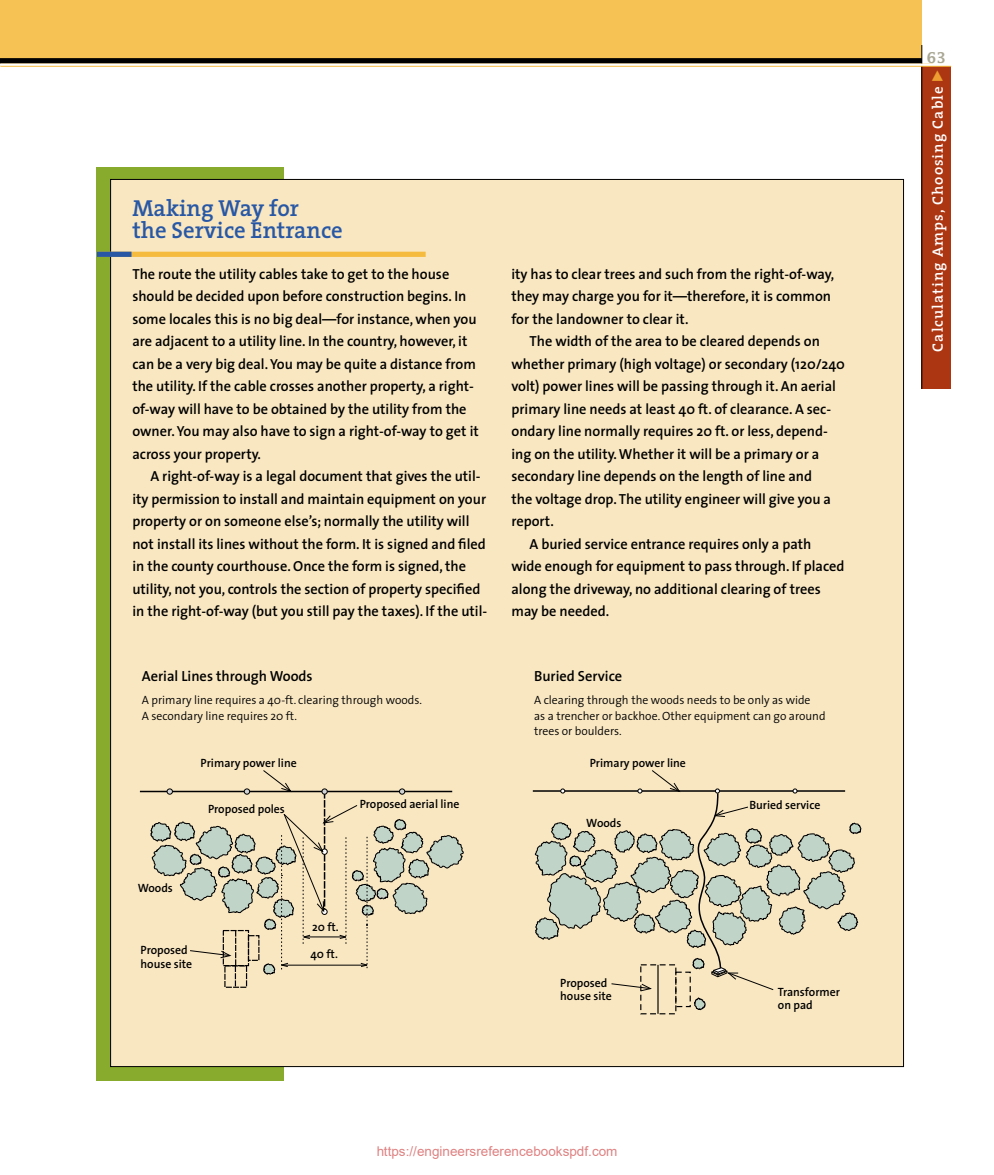
<style>
.page{position:relative;width:994px;height:1175px;background:#fff}
.page>*{position:absolute;margin:0;border:0;box-sizing:border-box;transform-origin:0 0}
.t1{font:600 23.25px/22.5px "The Serif";color:#2858a5}
.t2{font:600 15px "The Serif";letter-spacing:.07em;color:#fff}
.t3{font:700 14.85px "Lucida Typewriter";color:#a9a793;scale:.95 1}
.t4{font:600 14.7px "The Sans";color:#000}
.t5{font:13.5px "Arial";color:rgb(191 0 0/.5)}
.t6{font:300 12px/15.5px "The Sans";color:#000}
.t7{font:600 12px/13.5px "The Sans";color:#000}
</style>
<div class="page">
<div style="left:0;top:0;width:921px;height:65px;background:#f6c254"></div>
<div style="left:921px;top:65px;width:29px;height:324px;background:#ac3612"></div>
<div style="left:0;top:58px;width:921px;height:6px;background:#000"></div>
<hr style="left:921px;top:45px;width:1px;height:344px;background:#000">
<hr style="left:0;top:65px;width:950px;height:2px;background:#f5bb3e">
<hr style="left:0;top:64px;width:993px;height:2px;background:#fff">
<div style="left:97px;top:166px;width:187px;height:914px;background:#88ab2d"></div>
<div style="left:110px;top:179px;width:793px;height:887px;background:#f9e7c2"></div>
<div style="left:97px;top:252px;width:328px;height:5px;background:#f5bb3e"></div>
<div style="left:97px;top:252px;width:34px;height:5px;background:#2858a5"></div>
<hr style="left:532px;top:790px;width:312px;height:1px;background:#000">
<div style="left:640px;top:964px;width:36px;height:50px;border:1px dashed #000"></div>
<hr style="left:657px;top:964px;width:1px;height:49px;background:#000">
<div style="left:675px;top:971px;width:15px;height:36px;border:1px dashed #000"></div>
<svg style="left:694px;top:997px;width:12px;height:13px"></svg>
<svg style="left:534px;top:770px;width:327px;height:221px"></svg>
<hr style="left:140px;top:790px;width:312px;height:2px;background:#000">
<svg style="left:150px;top:770px;width:314px;height:217px"></svg>
<p class="t1" style="left:132px;top:196px;width:212px">Making Way for<br>the Service Entrance</p>
<p class="t4" style="left:132px;top:261px;width:318px">The route the utility cables take to get to the house</p>
<p class="t4" style="left:132px;top:284px;width:335px">should be decided upon before construction begins. In</p>
<p class="t4" style="left:132px;top:306px;width:345px">some locales this is no big deal—for instance, when you</p>
<p class="t4" style="left:132px;top:329px;width:336px">are adjacent to a utility line. In the country, however, it</p>
<p class="t4" style="left:132px;top:351px;width:345px">can be a very big deal. You may be quite a distance from</p>
<p class="t4" style="left:132px;top:374px;width:343px">the utility. If the cable crosses another property, a right-</p>
<p class="t4" style="left:132px;top:396px;width:335px">of-way will have to be obtained by the utility from the</p>
<p class="t4" style="left:132px;top:419px;width:348px">owner. You may also have to sign a right-of-way to get it</p>
<p class="t4" style="left:132px;top:441px;width:130px">across your property.</p>
<p class="t4" style="left:150px;top:464px;width:331px">A right-of-way is a legal document that gives the util-</p>
<p class="t4" style="left:132px;top:486px;width:355px">ity permission to install and maintain equipment on your</p>
<p class="t4" style="left:132px;top:509px;width:338px">property or on someone else’s; normally the utility will</p>
<p class="t4" style="left:132px;top:531px;width:355px">not install its lines without the form. It is signed and filed</p>
<p class="t4" style="left:132px;top:554px;width:335px">in the county courthouse. Once the form is signed, the</p>
<p class="t4" style="left:132px;top:576px;width:349px">utility, not you, controls the section of property specified</p>
<p class="t4" style="left:132px;top:599px;width:356px">in the right-of-way (but you still pay the taxes). If the util-</p>
<p class="t4" style="left:142px;top:664px;width:172px">Aerial Lines through Woods</p>
<p class="t6" style="left:142px;top:692px;width:281px">A primary line requires a 40-ft. clearing through woods.<br>A secondary line requires 20 ft.</p>
<p class="t7" style="left:200px;top:755px;width:98px">Primary power line</p>
<p class="t7" style="left:208px;top:801px;width:78px">Proposed poles</p>
<p class="t7" style="left:359px;top:796px;width:101px">Proposed aerial line</p>
<p class="t7" style="left:138px;top:880px;width:37px">Woods</p>
<p class="t7" style="left:140px;top:942px;width:53px">Proposed house site</p>
<p class="t7" style="left:312px;top:919px;width:28px">20 ft.</p>
<p class="t7" style="left:310px;top:947px;width:29px">40 ft.</p>
<p class="t4" style="left:511px;top:261px;width:324px">ity has to clear trees and such from the right-of-way,</p>
<p class="t4" style="left:511px;top:284px;width:321px">they may charge you for it—therefore, it is common</p>
<p class="t4" style="left:511px;top:306px;width:178px">for the landowner to clear it.</p>
<p class="t4" style="left:529px;top:329px;width:292px">The width of the area to be cleared depends on</p>
<p class="t4" style="left:511px;top:351px;width:335px">whether primary (high voltage) or secondary (120/240</p>
<p class="t4" style="left:511px;top:374px;width:326px">volt) power lines will be passing through it. An aerial</p>
<p class="t4" style="left:511px;top:396px;width:321px">primary line needs at least 40 ft. of clearance. A sec-</p>
<p class="t4" style="left:511px;top:419px;width:317px">ondary line normally requires 20 ft. or less, depend-</p>
<p class="t4" style="left:511px;top:441px;width:309px">ing on the utility. Whether it will be a primary or a</p>
<p class="t4" style="left:511px;top:464px;width:302px">secondary line depends on the length of line and</p>
<p class="t4" style="left:511px;top:486px;width:321px">the voltage drop. The utility engineer will give you a</p>
<p class="t4" style="left:511px;top:509px;width:44px">report.</p>
<p class="t4" style="left:529px;top:531px;width:283px">A buried service entrance requires only a path</p>
<p class="t4" style="left:511px;top:554px;width:334px">wide enough for equipment to pass through. If placed</p>
<p class="t4" style="left:511px;top:576px;width:310px">along the driveway, no additional clearing of trees</p>
<p class="t4" style="left:511px;top:599px;width:99px">may be needed.</p>
<p class="t4" style="left:534px;top:664px;width:90px">Buried Service</p>
<p class="t6" style="left:534px;top:692px;width:293px">A clearing through the woods needs to be only as wide<br>as a trencher or backhoe. Other equipment can go around trees or boulders.</p>
<p class="t7" style="left:589px;top:755px;width:98px">Primary power line</p>
<p class="t7" style="left:586px;top:816px;width:37px">Woods</p>
<p class="t7" style="left:560px;top:975px;width:53px">Proposed house site</p>
<p class="t7" style="left:749px;top:797px;width:72px">Buried service</p>
<p class="t7" style="left:777px;top:984px;width:64px">Transformer on pad</p>
<p class="t5" style="left:376px;top:1141px;width:242px">https://engineersreferencebookspdf.com</p>
<p class="t3" style="left:926px;top:49px;width:22px">63</p>
<p class="t2" style="left:924px;top:351px;width:266px;rotate:-90deg">Calculating Amps, Choosing Cable</p>
</div>
